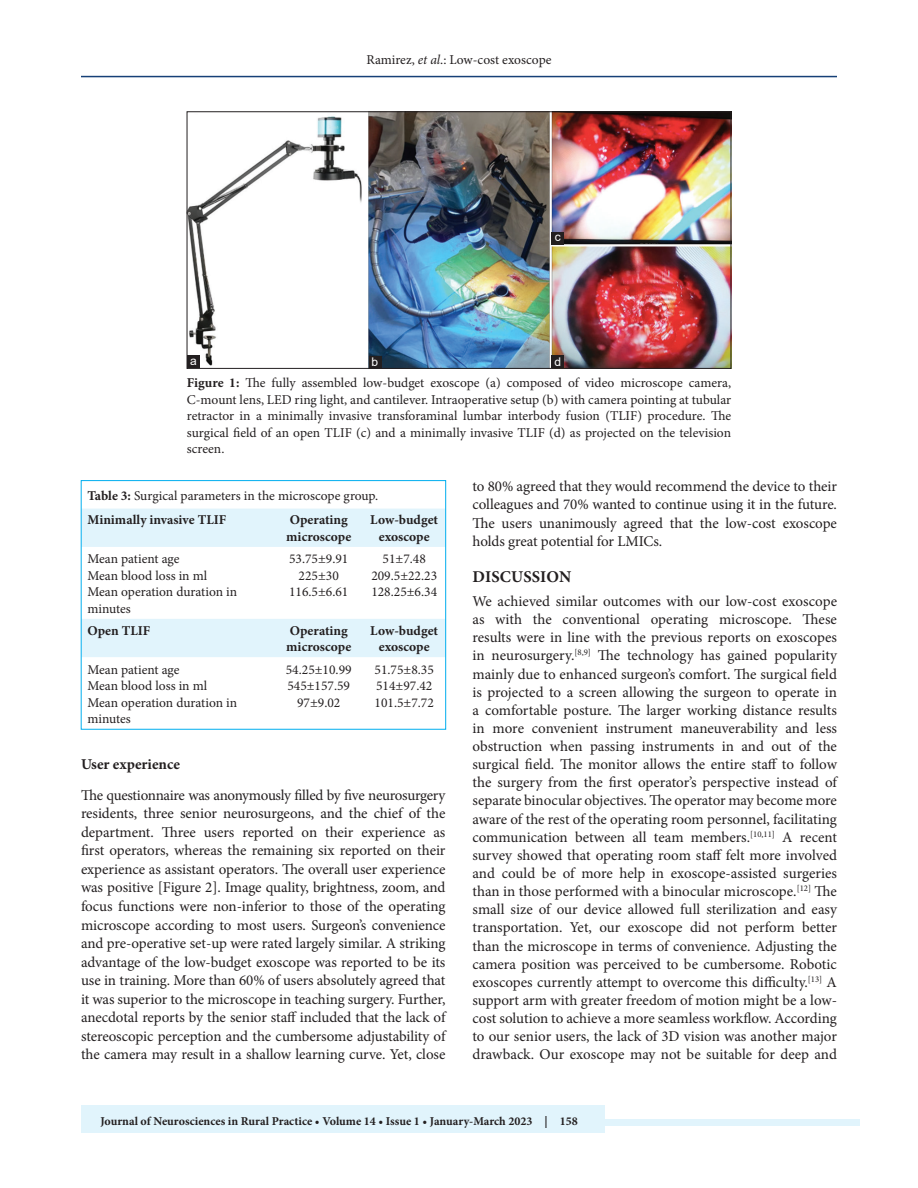
<style>
.page{position:relative;width:918px;height:1188px;background:#fff}
.page>*{position:absolute;margin:0;border:0;box-sizing:border-box;transform-origin:0 0}
.t1{font:700 16.5px "Minion Pro";letter-spacing:.01em;color:#231f20}
.TX{font:15px/18.1px "Minion Pro";letter-spacing:-.005em;color:#231f20;text-align:justify}
.t2{font:700 15px "Minion Pro";color:#231f20}
.FGC{font:13.5px/16.5px "Minion Pro";color:#231f20;text-align:justify}
.TB{font:13.5px "Minion Pro";color:#231f20}
.TCH{font:700 13.5px/16.5px "Minion Pro";color:#231f20}
.TBL{font:13.5px/16.5px "Minion Pro";color:#231f20}
.TT{font:13.5px "Minion Pro";color:#231f20}
.t3{font:700 12px "Minion Pro";color:#231f20}
.LABEL{font:12px "Arial";color:#fff}
.s1{font-style:italic}
.s2{font-weight:700}
</style>
<div class="page">
<hr style="left:81px;top:76px;width:756px;height:1px;background:#164077">
<div style="left:81px;top:1119px;width:779px;height:6px;background:#e1f4fc"></div>
<div style="left:81px;top:1106px;width:523px;height:27px;background:#e1f4fc"></div>
<svg style="left:83px;top:509px;width:361px;height:148px;fill:#e1f4fc"></svg>
<div style="left:81px;top:480px;width:365px;height:249px;border:1px solid #00aeef"></div>
<img style="left:189px;top:114px;width:540px;height:253px">
<div style="left:187px;top:112px;width:544px;height:257px;border:1px solid #231f20"></div>
<div style="left:552px;top:356px;width:12px;height:12px;background:#231f20"></div>
<div style="left:551px;top:232px;width:13px;height:13px;background:#231f20"></div>
<div style="left:369px;top:356px;width:12px;height:12px;background:#231f20"></div>
<div style="left:187px;top:356px;width:13px;height:12px;background:#231f20"></div>
<p class="FGC" style="left:366px;top:51px;width:187px">Ramirez, <span class="s1">et al</span>.: Low-cost exoscope</p>
<p class="LABEL" style="left:190px;top:353px;width:8px">a</p>
<p class="LABEL" style="left:372px;top:354px;width:8px">b</p>
<p class="LABEL" style="left:555px;top:229px;width:7px">c</p>
<p class="LABEL" style="left:555px;top:354px;width:8px">d</p>
<p class="FGC" style="left:187px;top:375px;width:546px"><span class="s2">Figure 1:</span> The fully assembled low-budget exoscope (a) composed of video microscope camera, C-mount lens, LED ring light, and cantilever. Intraoperative setup (b) with camera pointing at tubular retractor in a minimally invasive transforaminal lumbar interbody fusion (TLIF) procedure. The surgical field of an open TLIF (c) and a minimally invasive TLIF (d) as projected on the television screen.</p>
<p class="TT" style="left:87px;top:486px;width:292px"><span class="s2">Table 3:</span> Surgical parameters in the microscope group.</p>
<p class="TCH" style="left:87px;top:512px;width:140px">Minimally invasive TLIF</p>
<p class="TCH" style="left:286px;top:512px;width:67px">Operating microscope</p>
<p class="TCH" style="left:370px;top:512px;width:69px;text-align:center">Low‑budget exoscope</p>
<p class="TB" style="left:87px;top:550px;width:94px">Mean patient age</p>
<p class="TB" style="left:289px;top:550px;width:61px">53.75±9.91</p>
<p class="TB" style="left:383px;top:550px;width:45px">51±7.48</p>
<p class="TB" style="left:87px;top:567px;width:121px">Mean blood loss in ml</p>
<p class="TB" style="left:299px;top:567px;width:42px">225±30</p>
<p class="TB" style="left:371px;top:567px;width:67px">209.5±22.23</p>
<p class="TBL" style="left:87px;top:584px;width:151px">Mean operation duration in minutes</p>
<p class="TBL" style="left:289px;top:584px;width:61px">116.5±6.61</p>
<p class="TBL" style="left:371px;top:584px;width:67px">128.25±6.34</p>
<p class="TCH" style="left:87px;top:622px;width:65px">Open TLIF</p>
<p class="TCH" style="left:286px;top:622px;width:67px">Operating microscope</p>
<p class="TCH" style="left:370px;top:622px;width:69px;text-align:center">Low‑budget exoscope</p>
<p class="TB" style="left:87px;top:660px;width:94px">Mean patient age</p>
<p class="TB" style="left:286px;top:660px;width:67px">54.25±10.99</p>
<p class="TB" style="left:375px;top:660px;width:61px">51.75±8.35</p>
<p class="TB" style="left:87px;top:677px;width:121px">Mean blood loss in ml</p>
<p class="TB" style="left:287px;top:677px;width:64px">545±157.59</p>
<p class="TB" style="left:376px;top:677px;width:58px">514±97.42</p>
<p class="TBL" style="left:87px;top:694px;width:151px">Mean operation duration in minutes</p>
<p class="TBL" style="left:297px;top:694px;width:45px">97±9.02</p>
<p class="TBL" style="left:375px;top:694px;width:61px">101.5±7.72</p>
<h2 class="t2" style="left:81px;top:754px;width:101px">User experience</h2>
<p class="TX" style="left:81px;top:786px;width:366px;line-height:18.6px">The questionnaire was anonymously filled by five neurosurgery residents, three senior neurosurgeons, and the chief of the department. Three users reported on their experience as first operators, whereas the remaining six reported on their experience as assistant operators. The overall user experience was positive [Figure 2]. Image quality, brightness, zoom, and focus functions were non-inferior to those of the operating microscope according to most users. Surgeon’s convenience and pre-operative set-up were rated largely similar. A striking advantage of the low-budget exoscope was reported to be its use in training. More than 60% of users absolutely agreed that it was superior to the microscope in teaching surgery. Further, anecdotal reports by the senior staff included that the lack of stereoscopic perception and the cumbersome adjustability of the camera may result in a shallow learning curve. Yet, close</p>
<p class="TX" style="left:472px;top:478px;width:366px">to 80% agreed that they would recommend the device to their colleagues and 70% wanted to continue using it in the future.<br>The users unanimously agreed that the low-cost exoscope holds great potential for LMICs.</p>
<h1 class="t1" style="left:473px;top:565px;width:100px">DISCUSSION</h1>
<p class="TX" style="left:472px;top:592px;width:366px">We achieved similar outcomes with our low-cost exoscope as with the conventional operating microscope. These results were in line with the previous reports on exoscopes in neurosurgery.<sup>[8,9]</sup> The technology has gained popularity mainly due to enhanced surgeon’s comfort. The surgical field is projected to a screen allowing the surgeon to operate in a comfortable posture. The larger working distance results in more convenient instrument maneuverability and less obstruction when passing instruments in and out of the surgical field. The monitor allows the entire staff to follow the surgery from the first operator’s perspective instead of separate binocular objectives. The operator may become more aware of the rest of the operating room personnel, facilitating communication between all team members.<sup>[10,11]</sup> A recent survey showed that operating room staff felt more involved and could be of more help in exoscope-assisted surgeries than in those performed with a binocular microscope.<sup>[12]</sup> The small size of our device allowed full sterilization and easy transportation. Yet, our exoscope did not perform better than the microscope in terms of convenience. Adjusting the camera position was perceived to be cumbersome. Robotic exoscopes currently attempt to overcome this difficulty.<sup>[13]</sup> A support arm with greater freedom of motion might be a low&shy;cost solution to achieve a more seamless workflow. According to our senior users, the lack of 3D vision was another major drawback. Our exoscope may not be suitable for deep and</p>
<p class="t3" style="left:100px;top:1113px;width:479px">Journal of Neurosciences in Rural Practice • Volume 14 • Issue 1 • January-March 2023 | 158</p>
</div>
